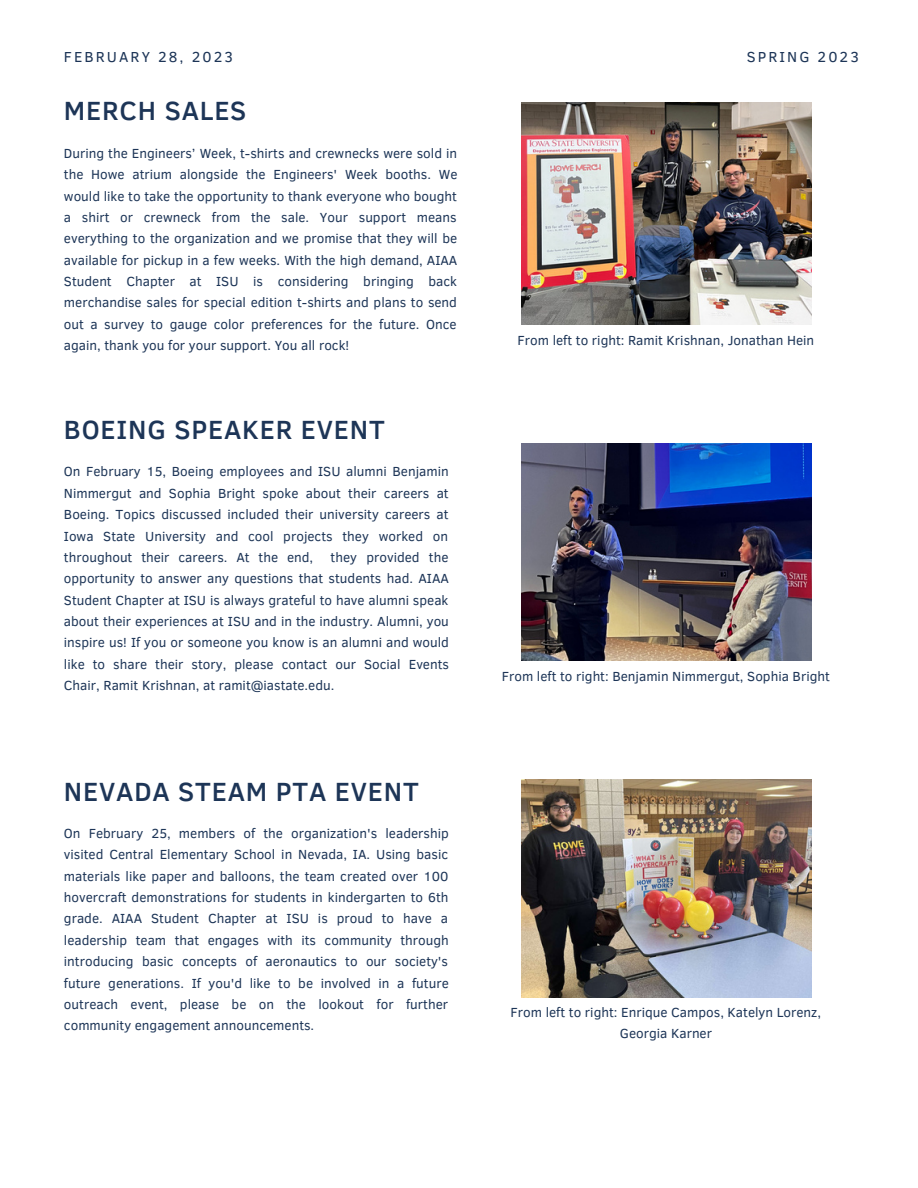
<style>
.page{position:relative;width:918px;height:1188px;background:#fff}
.page>*{position:absolute;margin:0;border:0;box-sizing:border-box;transform-origin:0 0}
.t1{font:500 27px "Clear Sans";letter-spacing:.03em;color:#1d3557}
.t2{font:14.85px "Clear Sans";letter-spacing:.14em;color:#1d3557}
.t3{font:13.5px/21.3px "Clear Sans";color:#1d3557;text-align:justify}
</style>
<div class="page">
<img style="left:521px;top:102px;width:290px;height:223px">
<img style="left:521px;top:443px;width:290px;height:218px">
<img style="left:521px;top:779px;width:290px;height:218px">
<p class="t2" style="left:64px;top:46px;width:171px">FEBRUARY 28, 2023</p>
<p class="t2" style="left:747px;top:46px;width:114px">SPRING 2023</p>
<h1 class="t1" style="left:64px;top:91px;width:184px">MERCH SALES</h1>
<p class="t3" style="left:64px;top:142px;width:395px">During the Engineers’ Week, t-shirts and crewnecks were sold in the Howe atrium alongside the Engineers' Week booths. We would like to take the opportunity to thank everyone who bought a shirt or crewneck from the sale. Your support means everything to the organization and we promise that they will be available for pickup in a few weeks. With the high demand, AIAA Student Chapter at ISU is considering bringing back merchandise sales for special edition t-shirts and plans to send out a survey to gauge color preferences for the future. Once again, thank you for your support. You all rock!</p>
<h1 class="t1" style="left:64px;top:410px;width:322px">BOEING SPEAKER EVENT</h1>
<p class="t3" style="left:64px;top:460px;width:386px">On February 15, Boeing employees and ISU alumni Benjamin Nimmergut and Sophia Bright spoke about their careers at Boeing. Topics discussed included their university careers at Iowa State University and cool projects they worked on throughout their careers. At the end,</p>
<p class="t3" style="left:64px;top:546px;width:387px;text-indent:267px">they provided the opportunity to answer any questions that students had. AIAA Student Chapter at ISU is always grateful to have alumni speak about their experiences at ISU and in the industry. Alumni, you inspire us! If you or someone you know is an alumni and would like to share their story, please contact our Social Events Chair, Ramit Krishnan, at ramit@iastate.edu.</p>
<h1 class="t1" style="left:64px;top:772px;width:357px">NEVADA STEAM PTA EVENT</h1>
<p class="t3" style="left:64px;top:822px;width:386px">On February 25, members of the organization's leadership visited Central Elementary School in Nevada, IA. Using basic materials like paper and balloons, the team created over 100 hovercraft demonstrations for students in kindergarten to 6th grade. AIAA Student Chapter at ISU is proud to have a leadership team that engages with its community through introducing basic concepts of aeronautics to our society's future generations. If you'd like to be involved in a future outreach event, please be on the lookout for further community engagement announcements.</p>
<p class="t3" style="left:518px;top:329px;width:298px">From left to right: Ramit Krishnan, Jonathan Hein</p>
<p class="t3" style="left:502px;top:665px;width:330px">From left to right: Benjamin Nimmergut, Sophia Bright</p>
<p class="t3" style="left:511px;top:1001px;width:312px;text-align:center">From left to right: Enrique Campos, Katelyn Lorenz,<br>Georgia Karner</p>
</div>
